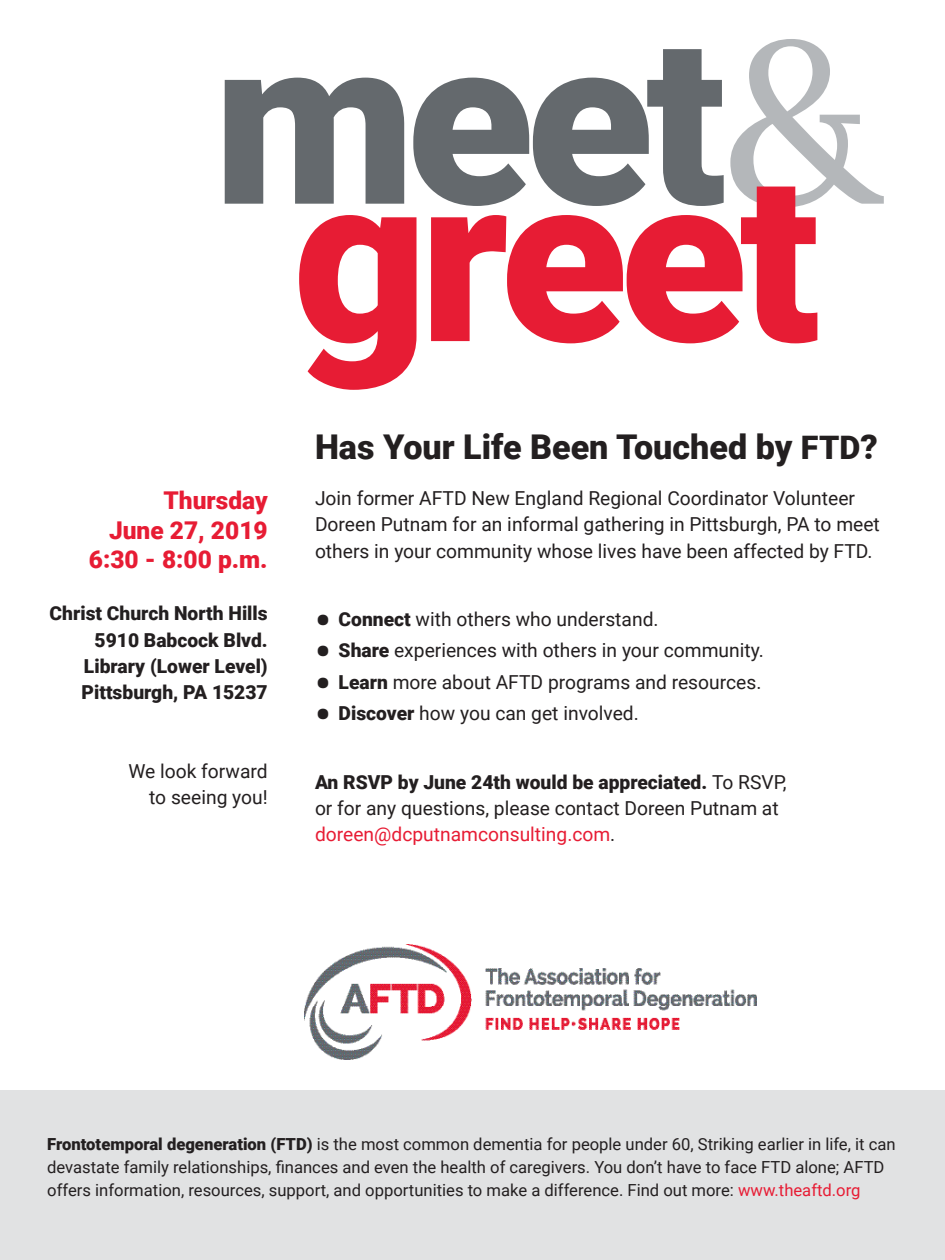
<style>
.page{position:relative;width:945px;height:1260px;background:#fff}
.page>*{position:absolute;margin:0;border:0;box-sizing:border-box;transform-origin:0 0}
.t1{font:900 234.33px "Roboto";color:#64696d}
.t2{font:900 234.33px "Roboto";letter-spacing:-.035em;color:#e71c34}
.t3{font:900 34.12px "Roboto";color:#231f20}
.Date_and_Time{font:900 24.5px "Roboto";color:#e71c34}
.Body_Copy{font:19.25px/26.2px "Roboto";color:#231f20}
.Venue_Name{font:900 19.25px "Roboto";color:#231f20}
.Location{font:19.25px "Roboto";color:#231f20}
.t4{font:16.62px/22.8px "Roboto";color:#231f20}
.s1{font-family:"Lora";font-weight:400;font-size:229.95px;color:#b4b7ba}
.s2{font-size:32.38px}
.s3{font-weight:900;font-size:42px}
.s4{font-weight:900}
.s5{color:#e71c34}
</style>
<div class="page">
<img style="left:305px;top:945px;width:451px;height:114px">
<div style="left:0;top:1091px;width:945px;height:169px;background:#e1e2e3"></div>
<h1 class="t1" style="left:214px;top:-44px;width:670px">meet<span class="s1">&amp;</span></h1>
<h1 class="t2" style="left:293px;top:94px;width:529px">greet</h1>
<p class="Date_and_Time" style="left:164px;top:483px;width:106px">Thursday</p>
<p class="Date_and_Time" style="left:109px;top:513px;width:160px">June 27, 2019</p>
<p class="Date_and_Time" style="left:89px;top:542px;width:180px">6:30 - 8:00 p.m.</p>
<p class="Venue_Name" style="left:50px;top:600px;width:220px">Christ Church North Hills</p>
<p class="Venue_Name" style="left:95px;top:626px;width:175px">5910 Babcock Blvd.</p>
<p class="Venue_Name" style="left:84px;top:653px;width:185px">Library (Lower Level)</p>
<p class="Venue_Name" style="left:82px;top:679px;width:188px">Pittsburgh, PA 15237</p>
<p class="Location" style="left:128px;top:758px;width:141px">We look forward</p>
<p class="Location" style="left:149px;top:784px;width:120px">to seeing you!</p>
<h2 class="t3" style="left:315px;top:423px;width:564px">Has Your Life Been Touched by <span class="s2">FTD</span>?</h2>
<p class="Body_Copy" style="left:315px;top:485px;width:566px">Join former AFTD New England Regional Coordinator Volunteer<br>Doreen Putnam for an informal gathering in Pittsburgh, PA to meet others in your community whose lives have been affected by FTD.</p>
<p class="Body_Copy" style="left:315px;top:605px;width:345px"><span class="s3">•</span> <span class="s4">Connect</span> with others who understand.</p>
<p class="Body_Copy" style="left:315px;top:637px;width:450px"><span class="s3">•</span> <span class="s4">Share</span> experiences with others in your community.</p>
<p class="Body_Copy" style="left:315px;top:668px;width:448px"><span class="s3">•</span> <span class="s4">Learn</span> more about AFTD programs and resources.</p>
<p class="Body_Copy" style="left:315px;top:700px;width:325px"><span class="s3">•</span> <span class="s4">Discover</span> how you can get involved.</p>
<p class="Body_Copy" style="left:315px;top:768px;width:473px"><span class="s4">An RSVP by June 24th would be appreciated.</span> To RSVP, or for any questions, please contact Doreen Putnam at <span class="s5">doreen@dcputnamconsulting.com</span>.</p>
<p class="t4" style="left:47px;top:1133px;width:850px"><span class="s4">Frontotemporal degeneration (FTD)</span> is the most common dementia for people under 60, Striking earlier in life, it can devastate family relationships, finances and even the health of caregivers. You don’t have to face FTD alone; AFTD offers information, resources, support, and opportunities to make a difference. Find out more: <span class="s5">www.theaftd.org</span></p>
</div>
